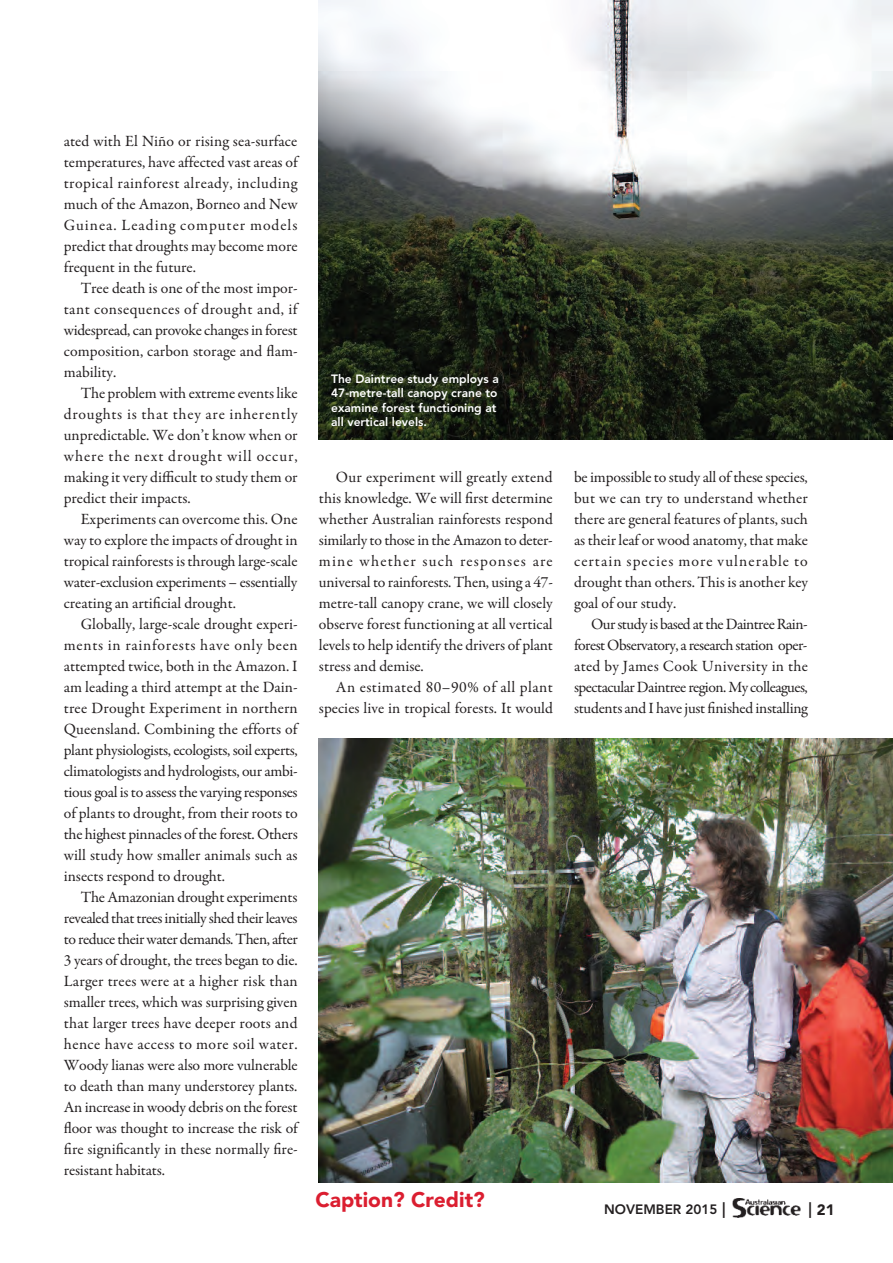
<style>
.page{position:relative;width:893px;height:1263px;background:#fff}
.page>*{position:absolute;margin:0;border:0;box-sizing:border-box;transform-origin:0 0}
.t1{font:900 21px "Avenir LT Std";color:#db1e30}
.t2{font:15.75px/21px "Garamond Premr Pro";color:#231f20;text-align:justify}
.t3{font:900 15px "Avenir LT Std";color:#231f20}
.t4{font:800 13.5px "Avenir LT Std";color:#231f20}
.t5{font:800 12px/14.2px "Avenir LT Std";color:#fff}
.s1{font-size:15.75px}
.s2{font-weight:800;font-size:15.75px}
</style>
<div class="page">
<img style="left:733px;top:1198px;width:68px;height:19px">
<img style="left:318px;top:0;width:575px;height:440px">
<img style="left:318px;top:738px;width:575px;height:444px">
<p class="t2" style="left:64px;top:132px;width:235px">ated with El Niño or rising sea-surface temperatures, have affected vast areas of tropical rainforest already, including much of the Amazon, Borneo and New Guinea. Leading computer models predict that droughts may become more frequent in the future.</p>
<p class="t2" style="left:64px;top:279px;width:235px;text-indent:17px">Tree death is one of the most impor&shy;tant consequences of drought and, if widespread, can provoke changes in forest composition, carbon storage and flam&shy;mability.</p>
<p class="t2" style="left:64px;top:384px;width:235px;text-indent:17px">The problem with extreme events like droughts is that they are inherently unpredictable. We don’t know when or where the next drought will occur, making it very difficult to study them or predict their impacts.</p>
<p class="t2" style="left:64px;top:510px;width:235px;text-indent:17px">Experiments can overcome this. One way to explore the impacts of drought in tropical rainforests is through large-scale water-exclusion experiments – essentially creating an artificial drought.</p>
<p class="t2" style="left:64px;top:615px;width:236px;text-indent:17px">Globally, large-scale drought experi&shy;ments in rainforests have only been attempted twice, both in the Amazon. I am leading a third attempt at the Dain&shy;tree Drought Experiment in northern Queensland. Combining the efforts of plant physiologists, ecologists, soil experts, climatologists and hydrologists, our ambi&shy;tious goal is to assess the varying responses of plants to drought, from their roots to the highest pinnacles of the forest. Others will study how smaller animals such as insects respond to drought.</p>
<p class="t2" style="left:64px;top:888px;width:236px;text-indent:17px">The Amazonian drought experiments revealed that trees initially shed their leaves to reduce their water demands. Then, after 3 years of drought, the trees began to die.<br>Larger trees were at a higher risk than smaller trees, which was surprising given that larger trees have deeper roots and hence have access to more soil water.<br>Woody lianas were also more vulnerable to death than many understorey plants.<br>An increase in woody debris on the forest floor was thought to increase the risk of fire significantly in these normally fire&shy;resistant habitats.</p>
<p class="t5" style="left:331px;top:373px;width:169px">The Daintree study employs a<br>47-metre-tall canopy crane to examine forest functioning at all vertical levels.</p>
<p class="t2" style="left:319px;top:468px;width:236px;text-indent:17px">Our experiment will greatly extend this knowledge. We will first determine whether Australian rainforests respond similarly to those in the Amazon to deter&shy;mine whether such responses are universal to rainforests. Then, using a 47- metre-tall canopy crane, we will closely observe forest functioning at all vertical levels to help identify the drivers of plant stress and demise.</p>
<p class="t2" style="left:319px;top:678px;width:236px;text-align:right">An estimated 80–90% of all plant species live in tropical forests. It would</p>
<h1 class="t1" style="left:315px;top:1191px;width:171px">Caption? Credit?</h1>
<p class="t2" style="left:574px;top:468px;width:236px">be impossible to study all of these species, but we can try to understand whether there are general features of plants, such as their leaf or wood anatomy, that make certain species more vulnerable to drought than others. This is another key goal of our study.</p>
<p class="t2" style="left:574px;top:615px;width:236px;text-indent:17px">Our study is based at the Daintree Rain&shy;forest Observatory, a research station oper&shy;ated by James Cook University in the spectacular Daintree region. My colleagues, students and I have just finished installing</p>
<p class="t4" style="left:604px;top:1204px;width:123px">NOVEMBER 2015 <span class="s1">|</span></p>
<p class="t3" style="left:808px;top:1203px;width:28px"><span class="s2">|</span> 21</p>
</div>
